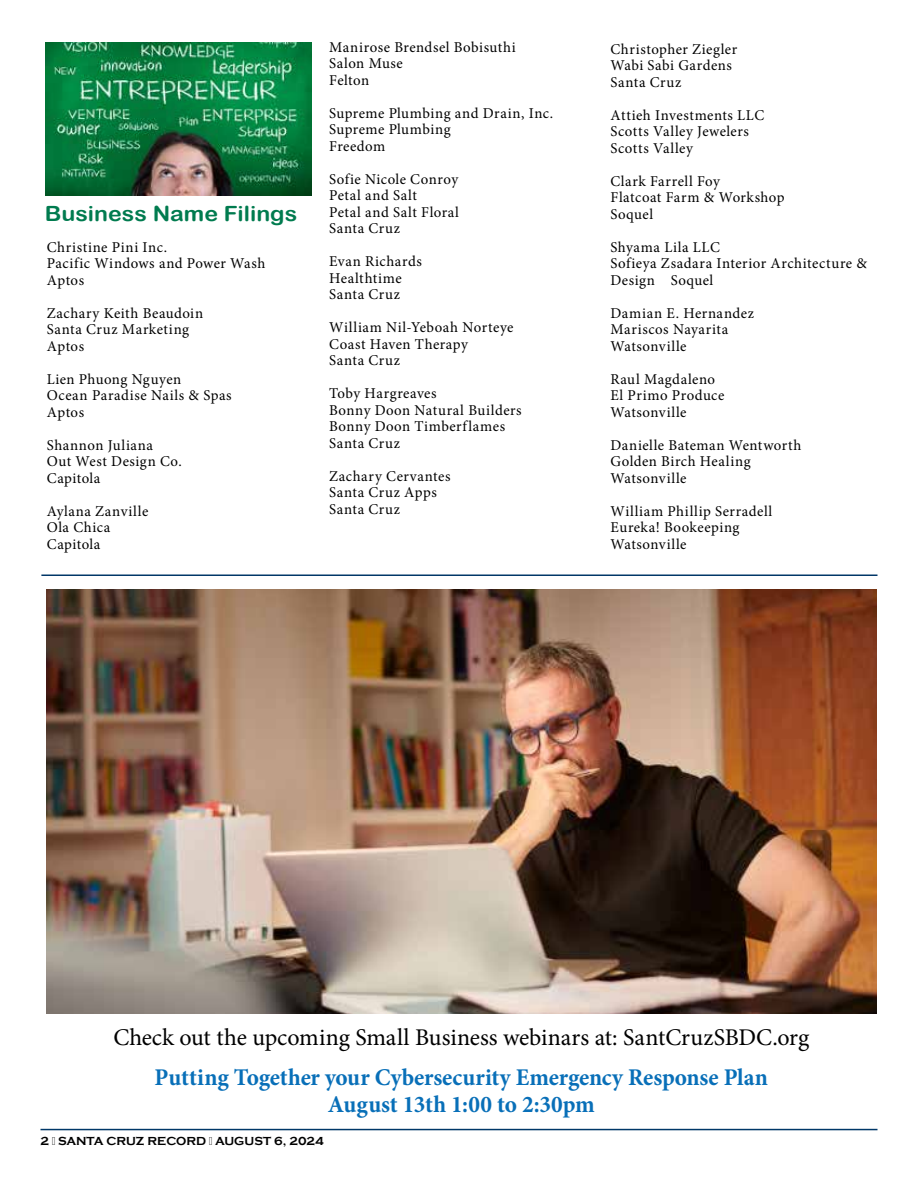
<style>
.page{position:relative;width:918px;height:1188px;background:#fff}
.page>*{position:absolute;margin:0;border:0;box-sizing:border-box;transform-origin:0 0}
.t1{font:700 24px/27px "Minion Pro";color:#086fb8;text-align:center}
.t2{font:24px "Minion Pro";letter-spacing:-.005em;color:#000}
.t3{font:21px "Arial Rounded MT Bold";color:#007b4f;scale:1.1 1}
.t4{font:15px/16.5px "Minion Pro";letter-spacing:.035em;color:#000}
.t5{font:700 12px "Copperplate Gothic";color:#000}
</style>
<div class="page">
<hr style="left:40px;top:1129px;width:838px;height:1px;background:#003768">
<img style="left:45px;top:42px;width:266px;height:154px">
<hr style="left:41px;top:575px;width:837px;height:1px;background:#003768">
<img style="left:46px;top:590px;width:830px;height:424px">
<h2 class="t3" style="left:45px;top:201px;width:231px">Business Name Filings</h2>
<p class="t4" style="left:47px;top:239px;width:220px">Christine Pini Inc.<br>Pacific Windows and Power Wash<br>Aptos</p>
<p class="t4" style="left:47px;top:305px;width:158px">Zachary Keith Beaudoin<br>Santa Cruz Marketing<br>Aptos</p>
<p class="t4" style="left:47px;top:371px;width:186px">Lien Phuong Nguyen<br>Ocean Paradise Nails &amp; Spas<br>Aptos</p>
<p class="t4" style="left:47px;top:437px;width:137px">Shannon Juliana<br>Out West Design Co.<br>Capitola</p>
<p class="t4" style="left:47px;top:503px;width:103px">Aylana Zanville<br>Ola Chica<br>Capitola</p>
<p class="t4" style="left:329px;top:39px;width:188px">Manirose Brendsel Bobisuthi<br>Salon Muse<br>Felton</p>
<p class="t4" style="left:329px;top:105px;width:226px">Supreme Plumbing and Drain, Inc.<br>Supreme Plumbing<br>Freedom</p>
<p class="t4" style="left:329px;top:171px;width:131px">Sofie Nicole Conroy<br>Petal and Salt<br>Petal and Salt Floral<br>Santa Cruz</p>
<p class="t4" style="left:329px;top:253px;width:94px">Evan Richards<br>Healthtime<br>Santa Cruz</p>
<p class="t4" style="left:329px;top:319px;width:186px">William Nil-Yeboah Norteye<br>Coast Haven Therapy<br>Santa Cruz</p>
<p class="t4" style="left:329px;top:385px;width:194px">Toby Hargreaves<br>Bonny Doon Natural Builders<br>Bonny Doon Timberflames<br>Santa Cruz</p>
<p class="t4" style="left:329px;top:468px;width:123px">Zachary Cervantes<br>Santa Cruz Apps<br>Santa Cruz</p>
<p class="t4" style="left:610px;top:41px;width:128px">Christopher Ziegler<br>Wabi Sabi Gardens<br>Santa Cruz</p>
<p class="t4" style="left:610px;top:107px;width:155px">Attieh Investments LLC<br>Scotts Valley Jewelers<br>Scotts Valley</p>
<p class="t4" style="left:610px;top:173px;width:176px">Clark Farrell Foy<br>Flatcoat Farm &amp; Workshop<br>Soquel</p>
<p class="t4" style="left:610px;top:239px;width:258px">Shyama Lila LLC<br>Sofieya Zsadara Interior Architecture &amp;<br>Design Soquel</p>
<p class="t4" style="left:610px;top:305px;width:145px">Damian E. Hernandez<br>Mariscos Nayarita<br>Watsonville</p>
<p class="t4" style="left:610px;top:371px;width:115px">Raul Magdaleno<br>El Primo Produce<br>Watsonville</p>
<p class="t4" style="left:610px;top:437px;width:193px">Danielle Bateman Wentworth<br>Golden Birch Healing<br>Watsonville</p>
<p class="t4" style="left:610px;top:503px;width:163px">William Phillip Serradell<br>Eureka! Bookeeping<br>Watsonville</p>
<h1 class="t2" style="left:113px;top:1021px;width:697px">Check out the upcoming Small Business webinars at: SantCruzSBDC.org</h1>
<h1 class="t1" style="left:155px;top:1064px;width:615px">Putting Together your Cybersecurity Emergency Response Plan<br>August 13th 1:00 to 2:30pm</h1>
<p class="t5" style="left:40px;top:1135px;width:285px">2 · SANTA CRUZ RECORD · AUGUST 6, 2024</p>
</div>
